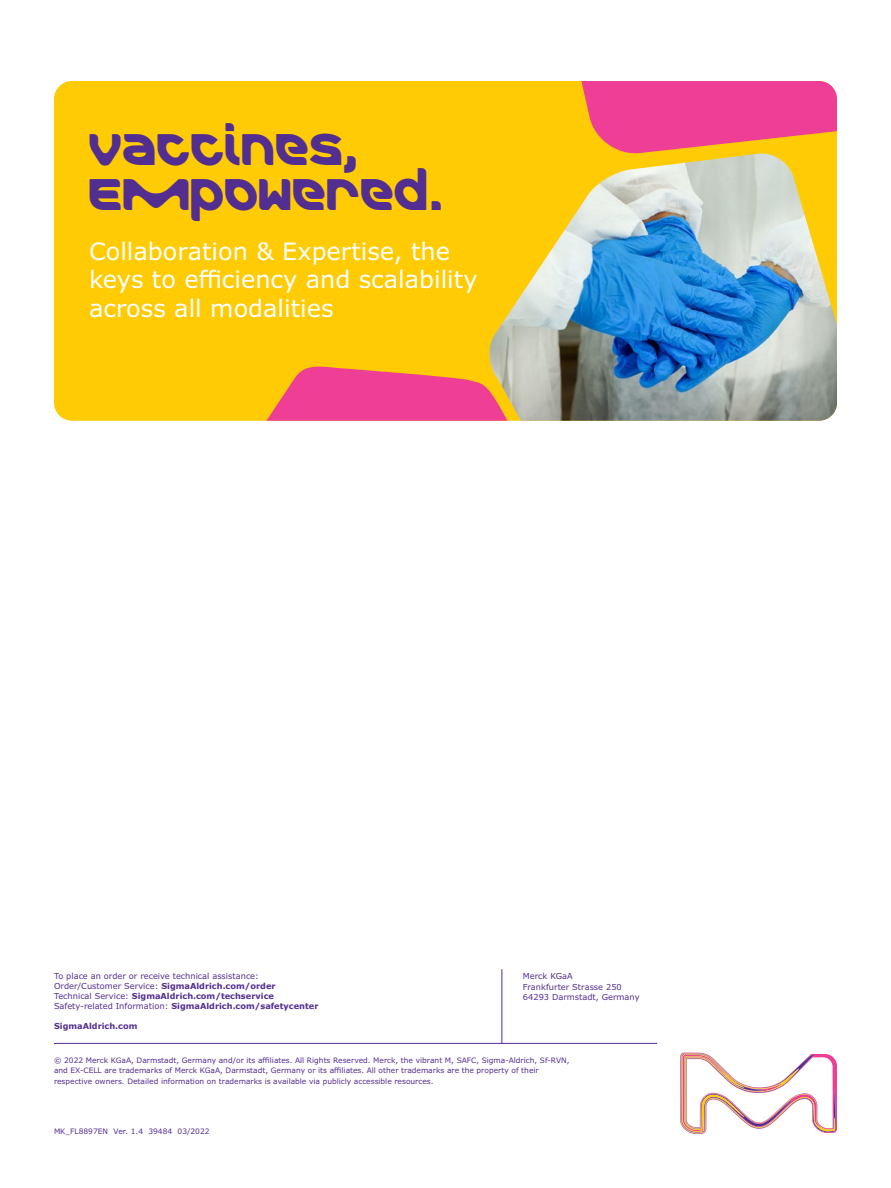
<style>
.page{position:relative;width:891px;height:1188px;background:#fff}
.page>*{position:absolute;margin:0;border:0;box-sizing:border-box;transform-origin:0 0}
.t1{font:45px/45px "Merck";color:#532e91}
.t2{font:24px/28.5px "Verdana Pro";color:#fff}
.t3{font:8.25px/9.9px "Verdana Pro";color:#532e91}
.t4{font:700 8.25px "Verdana Pro";color:#532e91}
.t5{font:7.5px/10.5px "Verdana Pro";color:#532e91}
.s1{font-weight:700}
</style>
<div class="page">
<svg style="left:680px;top:1053px;width:157px;height:81px"></svg>
<div style="left:54px;top:81px;width:783px;height:340px;background:#ffcb04;border-radius:18px"></div>
<svg style="left:209px;top:366px;width:278px;height:55px"></svg>
<svg style="left:581px;top:81px;width:256px;height:72px"></svg>
<img style="left:487px;top:153px;width:350px;height:268px">
<hr style="left:54px;top:1043px;width:603px;height:1px;background:#532e91">
<hr style="left:502px;top:969px;width:1px;height:74px;background:#532e91">
<h1 class="t1" style="left:89px;top:126px;width:358px">VACCINES,<br>EMPOWERED.</h1>
<h2 class="t2" style="left:89px;top:237px;width:390px">Collaboration &amp; Expertise, the keys to efficiency and scalability across all modalities</h2>
<p class="t3" style="left:54px;top:971px;width:266px">To place an order or receive technical assistance:<br>Order/Customer Service: <span class="s1">SigmaAldrich.com/order<br></span>Technical Service: <span class="s1">SigmaAldrich.com/techservice </span>Safety-related Information: <span class="s1">SigmaAldrich.com/safetycenter</span></p>
<p class="t4" style="left:54px;top:1020px;width:85px">SigmaAldrich.com</p>
<p class="t3" style="left:523px;top:971px;width:118px;line-height:10.5px">Merck KGaA<br>Frankfurter Strasse 250<br>64293 Darmstadt, Germany</p>
<p class="t5" style="left:54px;top:1055px;width:517px">© 2022 Merck KGaA, Darmstadt, Germany and/or its affiliates. All Rights Reserved. Merck, the vibrant M, SAFC, Sigma-Aldrich, Sf-RVN, and EX-CELL are trademarks of Merck KGaA, Darmstadt, Germany or its affiliates. All other trademarks are the property of their respective owners. Detailed information on trademarks is available via publicly accessible resources.</p>
<p class="t5" style="left:54px;top:1126px;width:157px">MK_FL8897EN Ver. 1.4 39484 03/2022</p>
</div>
